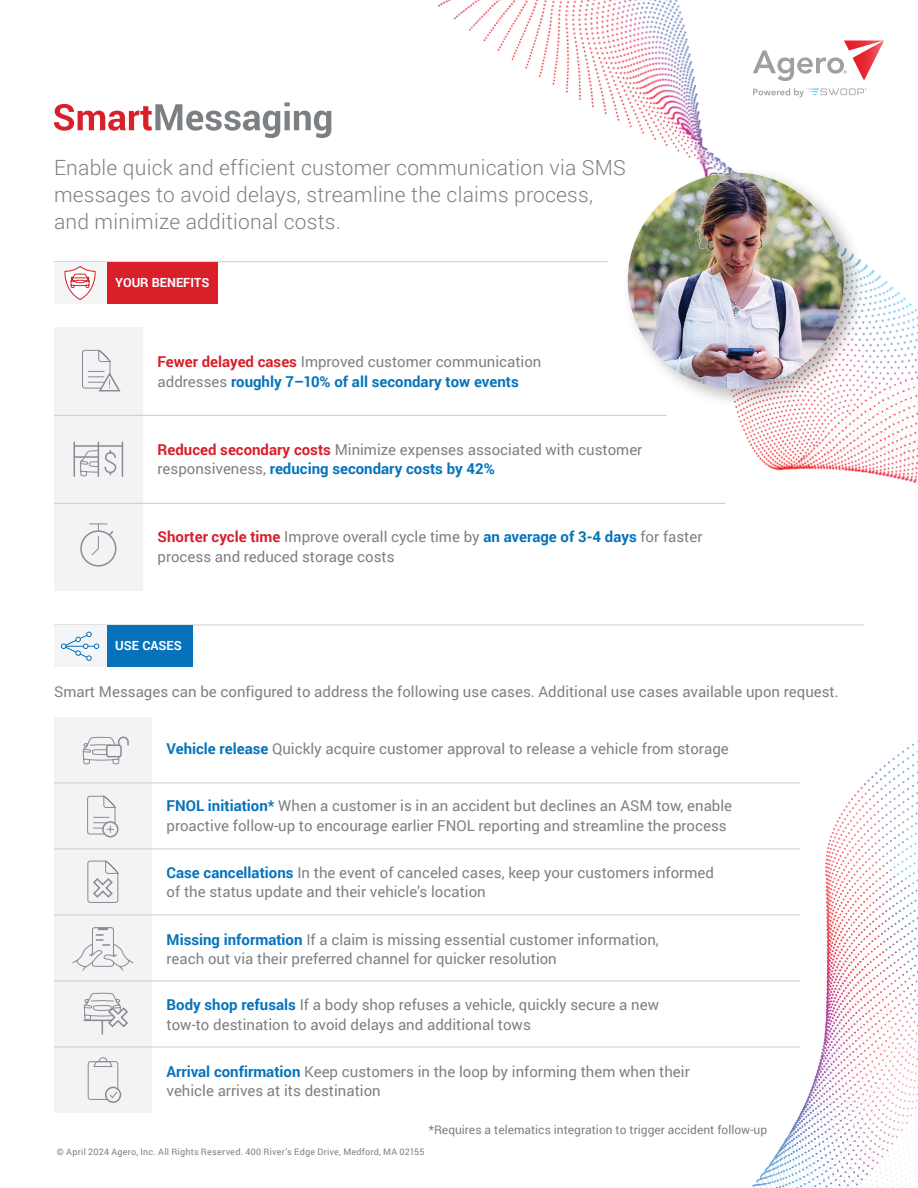
<style>
.page{position:relative;width:918px;height:1188px;background:#fff}
.page>*{position:absolute;margin:0;border:0;box-sizing:border-box;transform-origin:0 0}
.t1{font:300 21px/27px "Roboto";letter-spacing:.01em;color:#7d8084}
.t2{font:15px/19.5px "Roboto";color:#7d8084}
.t3{font:700 12.6px "Roboto";color:#fff}
.t4{font:12px "Roboto";color:#7d8084}
.t5{font:9px "Roboto";letter-spacing:.025em;color:#7d8084}
.s1{font-weight:700;color:#d91f29}
.s2{font-weight:700;color:#0573bb}
</style>
<div class="page">
<img style="left:247px;top:0;width:671px;height:503px">
<img style="left:567px;top:740px;width:351px;height:448px">
<hr style="left:54px;top:261px;width:554px;height:1px;background:#ccccca">
<hr style="left:54px;top:625px;width:810px;height:1px;background:#ccccca">
<svg style="left:54px;top:102px;width:277px;height:36px"></svg>
<div style="left:623px;top:166px;width:244px;height:244px;background:#231f20;opacity:.31"></div>
<img style="left:628px;top:173px;width:216px;height:216px;border-radius:108px">
<svg style="left:753px;top:40px;width:131px;height:41px"></svg>
<svg style="left:753px;top:88px;width:114px;height:9px"></svg>
<div style="left:54px;top:328px;width:89px;height:263px;background:#f2f3f4"></div>
<div style="left:54px;top:717px;width:98px;height:396px;background:#f2f3f4"></div>
<hr style="left:54px;top:915px;width:746px;height:1px;background:#c8c9c9">
<hr style="left:54px;top:1047px;width:746px;height:1px;background:#c8c9c9">
<hr style="left:54px;top:503px;width:672px;height:1px;background:#c8c9c9">
<hr style="left:54px;top:849px;width:746px;height:1px;background:#c8c9c9">
<hr style="left:54px;top:981px;width:746px;height:1px;background:#c8c9c9">
<hr style="left:54px;top:415px;width:613px;height:1px;background:#c8c9c9">
<hr style="left:54px;top:783px;width:746px;height:1px;background:#c8c9c9">
<div style="left:106px;top:625px;width:87px;height:42px;background:#0672bb"></div>
<div style="left:54px;top:625px;width:52px;height:42px;background:#f4f5f6"></div>
<svg style="left:61px;top:632px;width:38px;height:29px"></svg>
<div style="left:106px;top:262px;width:111px;height:41px;background:#d91f29"></div>
<div style="left:54px;top:262px;width:52px;height:42px;background:#f4f5f6"></div>
<svg style="left:64px;top:266px;width:32px;height:34px"></svg>
<svg style="left:83px;top:737px;width:46px;height:27px"></svg>
<svg style="left:82px;top:350px;width:38px;height:41px"></svg>
<div style="left:102px;top:821px;width:17px;height:16px;border:2px solid #898b8e;border-radius:50%"></div>
<svg style="left:87px;top:796px;width:29px;height:39px"></svg>
<svg style="left:87px;top:861px;width:31px;height:42px"></svg>
<div style="left:80px;top:530px;width:36px;height:37px;border:2px solid #898b8e;border-radius:50%"></div>
<svg style="left:89px;top:524px;width:26px;height:32px"></svg>
<svg style="left:79px;top:449px;width:38px;height:28px"></svg>
<hr style="left:74px;top:442px;width:1px;height:35px;background:#898b8e">
<hr style="left:98px;top:442px;width:1px;height:35px;background:#898b8e">
<hr style="left:122px;top:442px;width:1px;height:35px;background:#898b8e">
<hr style="left:74px;top:445px;width:48px;height:2px;background:#898b8e">
<hr style="left:74px;top:456px;width:24px;height:2px;background:#898b8e">
<svg style="left:72px;top:927px;width:61px;height:44px"></svg>
<svg style="left:84px;top:993px;width:44px;height:41px"></svg>
<div style="left:105px;top:1087px;width:16px;height:16px;border:2px solid #898b8e;border-radius:50%"></div>
<svg style="left:88px;top:1057px;width:31px;height:43px"></svg>
<h1 class="t1" style="left:54px;top:154px;width:573px">Enable quick and efficient customer communication via SMS messages to avoid delays, streamline the claims process, and minimize additional costs.</h1>
<p class="t3" style="left:115px;top:274px;width:96px">YOUR BENEFITS</p>
<p class="t2" style="left:158px;top:352px;width:385px"><span class="s1">Fewer delayed cases</span> Improved customer communication addresses <span class="s2">roughly 7–10% of all secondary tow events</span></p>
<p class="t2" style="left:158px;top:439px;width:486px"><span class="s1">Reduced secondary costs</span> Minimize expenses associated with customer responsiveness, <span class="s2">reducing secondary costs by 42%</span></p>
<p class="t2" style="left:158px;top:527px;width:546px"><span class="s1">Shorter cycle time</span> Improve overall cycle time by <span class="s2">an average of 3-4 days</span> for faster process and reduced storage costs</p>
<p class="t3" style="left:115px;top:637px;width:68px">USE CASES</p>
<p class="t2" style="left:54px;top:681px;width:786px">Smart Messages can be configured to address the following use cases. Additional use cases available upon request.</p>
<p class="t2" style="left:167px;top:738px;width:564px"><span class="s2">Vehicle release</span> Quickly acquire customer approval to release a vehicle from storage</p>
<p class="t2" style="left:167px;top:796px;width:567px"><span class="s2">FNOL initiation*</span> When a customer is in an accident but declines an ASM tow, enable proactive follow-up to encourage earlier FNOL reporting and streamline the process</p>
<p class="t2" style="left:167px;top:862px;width:549px"><span class="s2">Case cancellations</span> In the event of canceled cases, keep your customers informed of the status update and their vehicle’s location</p>
<p class="t2" style="left:167px;top:929px;width:494px"><span class="s2">Missing information</span> If a claim is missing essential customer information, reach out via their preferred channel for quicker resolution</p>
<p class="t2" style="left:167px;top:994px;width:494px"><span class="s2">Body shop refusals</span> If a body shop refuses a vehicle, quickly secure a new tow-to destination to avoid delays and additional tows</p>
<p class="t2" style="left:167px;top:1061px;width:525px"><span class="s2">Arrival confirmation</span> Keep customers in the loop by informing them when their vehicle arrives at its destination</p>
<p class="t4" style="left:429px;top:1121px;width:340px">*Requires a telematics integration to trigger accident follow-up</p>
<p class="t5" style="left:57px;top:1145px;width:369px">© April 2024 Agero, Inc. All Rights Reserved. 400 River’s Edge Drive, Medford, MA 02155</p>
</div>
